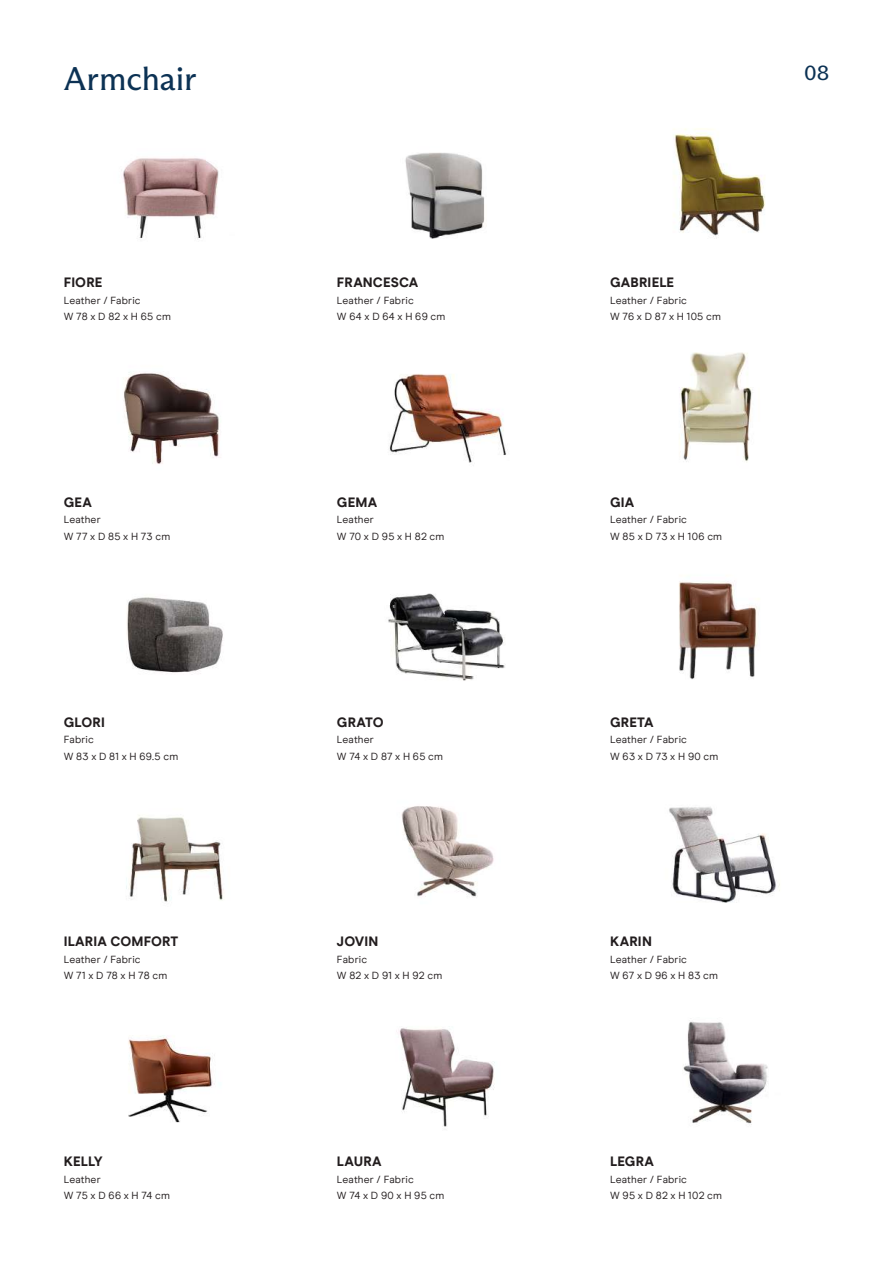
<style>
.page{position:relative;width:893px;height:1263px;background:#fff}
.page>*{position:absolute;margin:0;border:0;box-sizing:border-box;transform-origin:0 0}
.t1{font:33px "ABC Arizona Flare";letter-spacing:-.005em;color:#0c3254}
.t2{font:21px "ABC Arizona Flare";color:#0c3254}
.t3{font:800 13.5px "Modern Era";letter-spacing:.01em;color:#221d1e}
.t4{font:10.5px/16.5px "Modern Era";letter-spacing:.015em;color:#221d1e}
</style>
<div class="page">
<img style="left:127px;top:597px;width:96px;height:77px">
<img style="left:128px;top:1035px;width:87px;height:88px">
<img style="left:683px;top:1021px;width:85px;height:104px">
<img style="left:396px;top:1027px;width:99px;height:100px">
<img style="left:669px;top:807px;width:111px;height:96px">
<img style="left:401px;top:806px;width:93px;height:91px">
<img style="left:679px;top:581px;width:78px;height:99px">
<img style="left:388px;top:593px;width:117px;height:88px">
<img style="left:126px;top:815px;width:98px;height:87px">
<img style="left:389px;top:374px;width:119px;height:89px">
<img style="left:674px;top:128px;width:92px;height:109px">
<img style="left:405px;top:152px;width:80px;height:87px">
<img style="left:123px;top:158px;width:96px;height:81px">
<img style="left:123px;top:372px;width:96px;height:92px">
<img style="left:680px;top:352px;width:73px;height:110px">
<h1 class="t1" style="left:64px;top:59px;width:134px">Armchair</h1>
<h2 class="t2" style="left:804px;top:61px;width:27px">08</h2>
<p class="t3" style="left:64px;top:274px;width:40px">FIORE</p>
<p class="t4" style="left:64px;top:292px;width:109px">Leather / Fabric<br>W 78 x D 82 x H 65 cm</p>
<p class="t3" style="left:64px;top:494px;width:30px">GEA</p>
<p class="t4" style="left:64px;top:512px;width:108px">Leather<br>W77 xD85x H 73cm</p>
<p class="t3" style="left:64px;top:714px;width:43px">GLORI</p>
<p class="t4" style="left:64px;top:731px;width:116px">Fabric<br>W 83 x D 81 x H 69.5 cm</p>
<p class="t3" style="left:64px;top:934px;width:116px">ILARIA COMFORT</p>
<p class="t4" style="left:64px;top:951px;width:105px">Leather / Fabric<br>W71xD78 x H78cm</p>
<p class="t3" style="left:64px;top:1153px;width:41px">KELLY</p>
<p class="t4" style="left:64px;top:1171px;width:108px">Leather<br>W75xD66x H74 cm</p>
<p class="t3" style="left:337px;top:274px;width:83px">FRANCESCA</p>
<p class="t4" style="left:337px;top:292px;width:110px">Leather / Fabric<br>W 64 x D 64 x H 69 cm</p>
<p class="t3" style="left:337px;top:494px;width:42px">GEMA</p>
<p class="t4" style="left:337px;top:512px;width:109px">Leather<br>W 70 x D 95 x H 82 cm</p>
<p class="t3" style="left:337px;top:714px;width:48px">GRATO</p>
<p class="t4" style="left:337px;top:731px;width:108px">Leather<br>W 74 x D 87 x H 65 cm</p>
<p class="t3" style="left:337px;top:934px;width:43px">JOVIN</p>
<p class="t4" style="left:337px;top:951px;width:107px">Fabric<br>W 82 x D 91 x H 92 cm</p>
<p class="t3" style="left:337px;top:1153px;width:46px">LAURA</p>
<p class="t4" style="left:337px;top:1171px;width:109px">Leather / Fabric<br>W 74 x D 90 x H 95 cm</p>
<p class="t3" style="left:610px;top:274px;width:65px">GABRIELE</p>
<p class="t4" style="left:610px;top:292px;width:112px">Leather / Fabric<br>W 76 x D 87 x H 105 cm</p>
<p class="t3" style="left:610px;top:494px;width:26px">GIA</p>
<p class="t4" style="left:610px;top:512px;width:113px">Leather / Fabric<br>W 85 x D 73 x H 106 cm</p>
<p class="t3" style="left:610px;top:714px;width:45px">GRETA</p>
<p class="t4" style="left:610px;top:731px;width:110px">Leather / Fabric<br>W 63 x D 73 x H 90 cm</p>
<p class="t3" style="left:610px;top:934px;width:43px">KARIN</p>
<p class="t4" style="left:610px;top:951px;width:109px">Leather / Fabric<br>W 67 x D 96 x H 83 cm</p>
<p class="t3" style="left:610px;top:1153px;width:45px">LEGRA</p>
<p class="t4" style="left:610px;top:1171px;width:113px">Leather / Fabric<br>W 95 x D 82 x H 102 cm</p>
</div>
